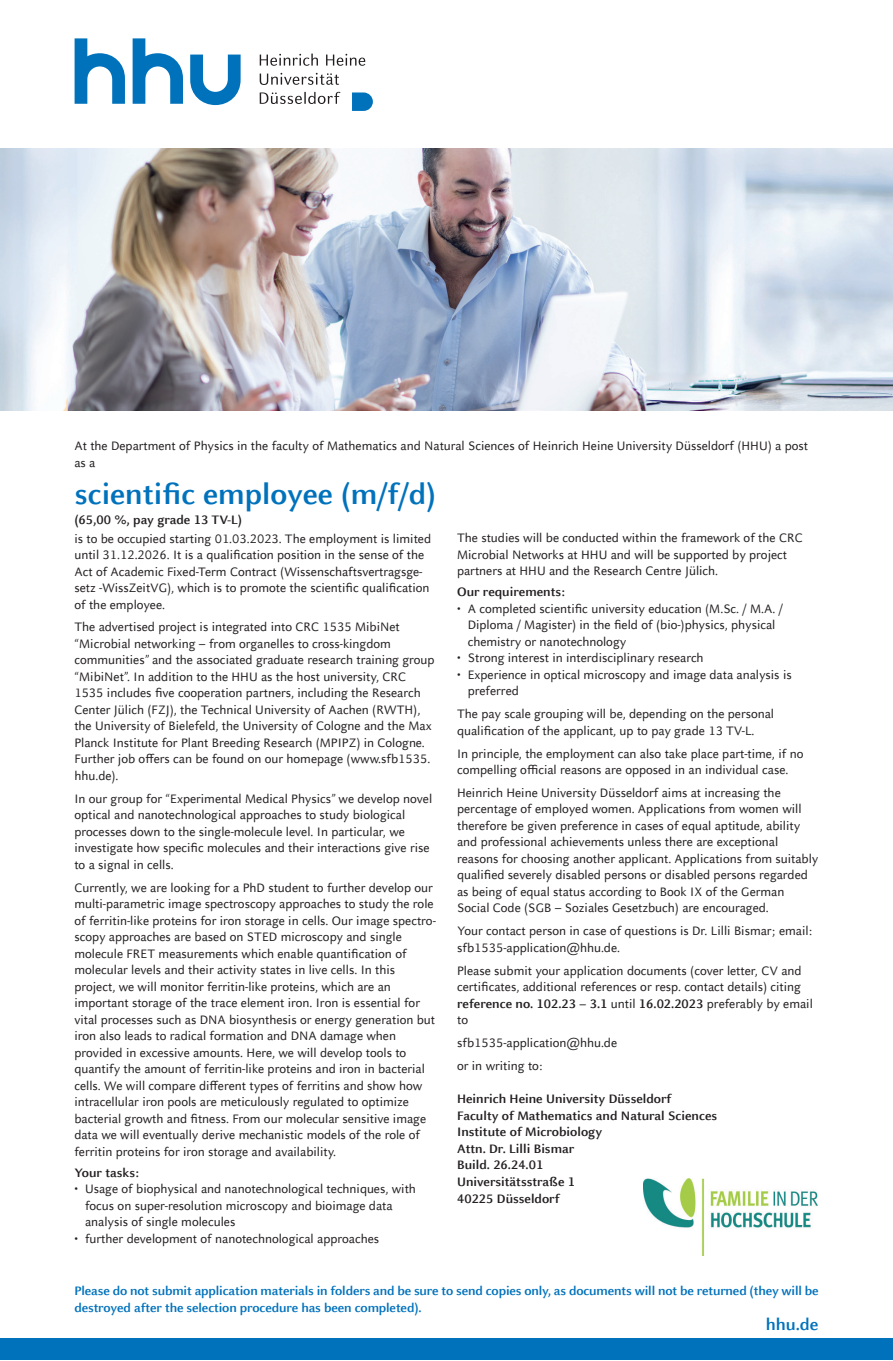
<style>
.page{position:relative;width:893px;height:1361px;background:#fff}
.page>*{position:absolute;margin:0;border:0;box-sizing:border-box;transform-origin:0 0}
.t1{font:700 31.5px "Celeste Sans Offc";color:#0072bc}
.t2{font:700 18px "Celeste Sans Offc";color:#0072bc}
.t3{font:13.5px/16.5px "Celeste Sans Offc";color:#231f20}
.t4{font:700 13.5px/16.5px "Celeste Sans Offc";color:#231f20}
.t5{font:700 13.5px/16.5px "Celeste Sans Offc";letter-spacing:-.01em;color:#0072bc}
.s1{font-weight:700}
</style>
<div class="page">
<svg style="left:190px;top:55px;width:51px;height:50px"></svg>
<svg style="left:75px;top:38px;width:50px;height:66px"></svg>
<svg style="left:133px;top:38px;width:50px;height:66px"></svg>
<svg style="left:260px;top:92px;width:80px;height:12px"></svg>
<svg style="left:260px;top:73px;width:79px;height:12px"></svg>
<svg style="left:260px;top:54px;width:105px;height:12px"></svg>
<svg style="left:352px;top:92px;width:21px;height:19px"></svg>
<div style="left:0;top:1338px;width:893px;height:22px;background:#0072bc"></div>
<img style="left:0;top:149px;width:893px;height:261px">
<img style="left:643px;top:1178px;width:174px;height:77px">
<p class="t3" style="left:74px;top:438px;width:735px">At the Department of Physics in the faculty of Mathematics and Natural Sciences of Heinrich Heine University Düsseldorf (HHU) a post as a</p>
<h1 class="t1" style="left:74px;top:477px;width:363px">scientific employee (m/f/d)</h1>
<p class="t4" style="left:74px;top:511px;width:169px">(65,00 %, pay grade 13 TV-L)</p>
<p class="t3" style="left:74px;top:530px;width:358px">is to be occupied starting 01.03.2023. The employment is limited until 31.12.2026. It is a qualification position in the sense of the Act of Academic Fixed-Term Contract (Wissenschaftsvertragsge&shy;setz -WissZeitVG), which is to promote the scientific qualification of the employee.</p>
<p class="t3" style="left:74px;top:619px;width:362px">The advertised project is integrated into CRC 1535 MibiNet “Microbial networking – from organelles to cross-kingdom communities” and the associated graduate research training group “MibiNet”. In addition to the HHU as the host university, CRC 1535 includes five cooperation partners, including the Research Center Jülich (FZJ), the Technical University of Aachen (RWTH), the University of Bielefeld, the University of Cologne and the Max Planck Institute for Plant Breeding Research (MPIPZ) in Cologne.<br>Further job offers can be found on our homepage (www.sfb1535. hhu.de).</p>
<p class="t3" style="left:74px;top:790px;width:359px">In our group for “Experimental Medical Physics” we develop novel optical and nanotechnological approaches to study biological processes down to the single-molecule level. In particular, we investigate how specific molecules and their interactions give rise to a signal in cells.</p>
<p class="t3" style="left:74px;top:879px;width:363px">Currently, we are looking for a PhD student to further develop our multi-parametric image spectroscopy approaches to study the role of ferritin-like proteins for iron storage in cells. Our image spectro&shy;scopy approaches are based on STED microscopy and single molecule FRET measurements which enable quantification of molecular levels and their activity states in live cells. In this project, we will monitor ferritin-like proteins, which are an important storage of the trace element iron. Iron is essential for vital processes such as DNA biosynthesis or energy generation but iron also leads to radical formation and DNA damage when provided in excessive amounts. Here, we will develop tools to quantify the amount of ferritin-like proteins and iron in bacterial cells. We will compare different types of ferritins and show how intracellular iron pools are meticulously regulated to optimize bacterial growth and fitness. From our molecular sensitive image data we will eventually derive mechanistic models of the role of ferritin proteins for iron storage and availability.</p>
<p class="t4" style="left:74px;top:1164px;width:66px">Your tasks:</p>
<p class="t3" style="left:85px;top:1180px;width:332px;text-indent:-11px">• Usage of biophysical and nanotechnological techniques, with focus on super-resolution microscopy and bioimage data analysis of single molecules</p>
<p class="t3" style="left:74px;top:1230px;width:306px">• further development of nanotechnological approaches</p>
<p class="t3" style="left:457px;top:530px;width:347px">The studies will be conducted within the framework of the CRC<br>Microbial Networks at HHU and will be supported by project partners at HHU and the Research Centre Jülich.</p>
<p class="t4" style="left:457px;top:584px;width:109px">Our requirements:</p>
<p class="t3" style="left:468px;top:600px;width:317px;text-indent:-11px">• A completed scientific university education (M.Sc. / M.A. /<br>Diploma / Magister) in the field of (bio-)physics, physical chemistry or nanotechnology</p>
<p class="t3" style="left:457px;top:650px;width:248px">• Strong interest in interdisciplinary research</p>
<p class="t3" style="left:468px;top:666px;width:325px;text-indent:-11px">• Experience in optical microscopy and image data analysis is preferred</p>
<p class="t3" style="left:457px;top:706px;width:318px">The pay scale grouping will be, depending on the personal qualification of the applicant, up to pay grade 13 TV-L.</p>
<p class="t3" style="left:457px;top:745px;width:348px">In principle, the employment can also take place part-time, if no compelling official reasons are opposed in an individual case.</p>
<p class="t3" style="left:457px;top:784px;width:363px">Heinrich Heine University Düsseldorf aims at increasing the percentage of employed women. Applications from women will therefore be given preference in cases of equal aptitude, ability and professional achievements unless there are exceptional reasons for choosing another applicant. Applications from suitably qualified severely disabled persons or disabled persons regarded as being of equal status according to Book IX of the German Social Code (SGB – Soziales Gesetzbuch) are encouraged.</p>
<p class="t3" style="left:457px;top:923px;width:357px">Your contact person in case of questions is Dr. Lilli Bismar; email: sfb1535-application@hhu.de.</p>
<p class="t3" style="left:457px;top:962px;width:357px">Please submit your application documents (cover letter, CV and certificates, additional references or resp. contact details) citing <span class="s1">reference no. 102.23 – 3.1</span> until <span class="s1">16.02.2023</span> preferably by email to</p>
<p class="t3" style="left:457px;top:1031px;width:162px;line-height:23px">sfb1535-application@hhu.de or in writing to:</p>
<p class="t4" style="left:457px;top:1091px;width:262px">Heinrich Heine University Düsseldorf<br>Faculty of Mathematics and Natural Sciences<br>Institute of Microbiology<br>Attn. Dr. Lilli Bismar<br>Build. 26.24.01<br>Universitätsstraße 1<br>40225 Düsseldorf</p>
<p class="t5" style="left:74px;top:1283px;width:746px">Please do not submit application materials in folders and be sure to send copies only, as documents will not be returned (they will be destroyed after the selection procedure has been completed).</p>
<h2 class="t2" style="left:766px;top:1314px;width:54px">hhu.de</h2>
</div>
